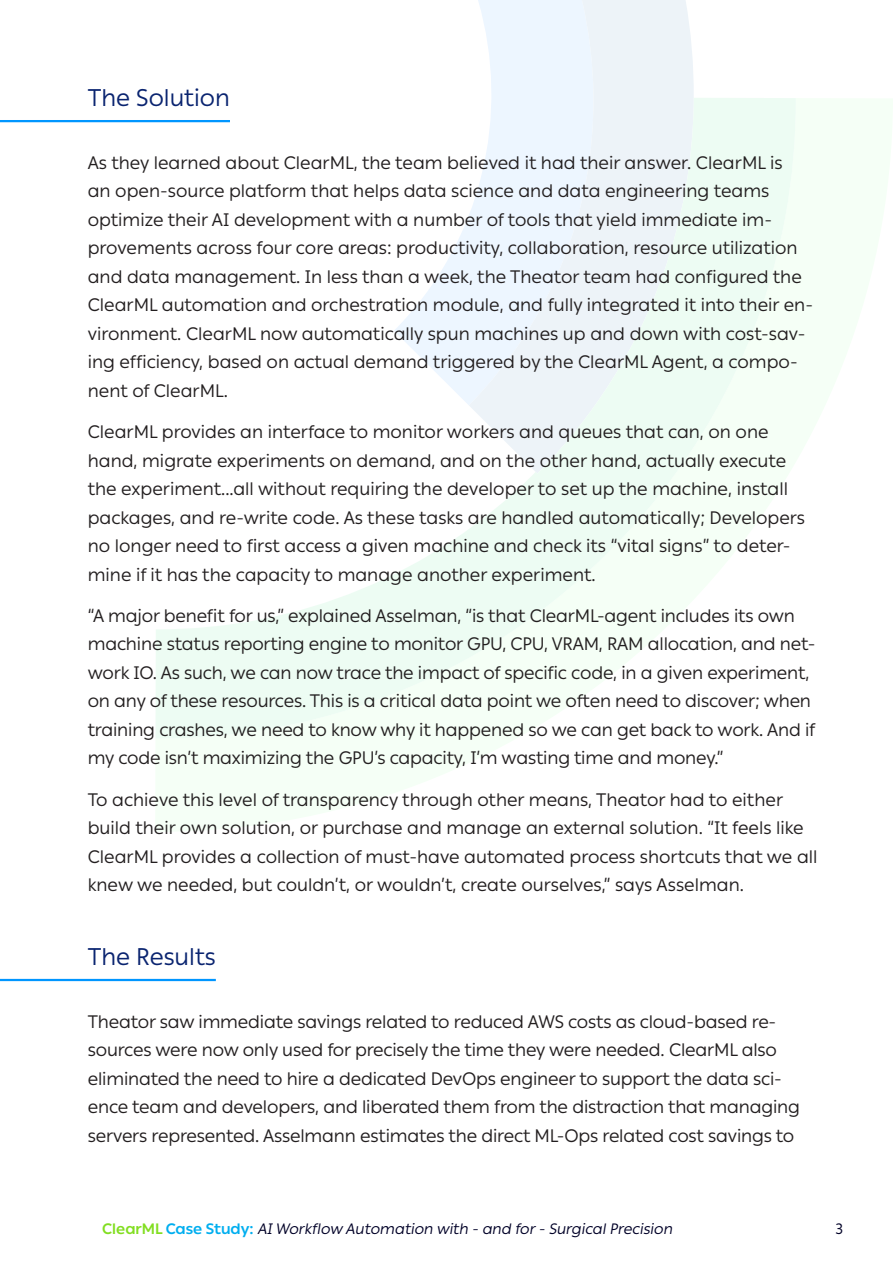
<style>
.page{position:relative;width:893px;height:1263px;background:#fff}
.page>*{position:absolute;margin:0;border:0;box-sizing:border-box;transform-origin:0 0}
.Title_-_Blue_Underli{font:24px "Ping L";color:#0a2470}
.Text{font:18px/28.5px "Ping L";color:#231f20}
.t1{font:italic 15px "Ping L";color:#010027}
.t2{font:15px "Ping L";color:#010027}
.s1{font-weight:700;font-style:normal;color:#82de21}
.s2{font-weight:700;font-style:normal;color:#00aeef}
</style>
<div class="page">
<div style="left:478px;top:0;width:216px;height:98px;background:#edf6ff"></div>
<svg style="left:155px;top:98px;width:641px;height:640px"></svg>
<hr style="left:0;top:120px;width:230px;height:2px;background:#0096ff">
<hr style="left:0;top:979px;width:216px;height:2px;background:#0096ff">
<p class="Title_-_Blue_Underli" style="left:88px;top:80px;width:144px">The Solution</p>
<p class="Text" style="left:88px;top:147px;width:727px">As they learned about ClearML, the team believed it had their answer. ClearML is<br>an open-source platform that helps data science and data engineering teams optimize their AI development with a number of tools that yield immediate im&shy;provements across four core areas: productivity, collaboration, resource utilization and data management. In less than a week, the Theator team had configured the ClearML automation and orchestration module, and fully integrated it into their en&shy;vironment. ClearML now automatically spun machines up and down with cost-sav&shy;ing efficiency, based on actual demand triggered by the ClearML Agent, a compo&shy;nent of ClearML.</p>
<p class="Text" style="left:88px;top:417px;width:719px">ClearML provides an interface to monitor workers and queues that can, on one hand, migrate experiments on demand, and on the other hand, actually execute the experiment...all without requiring the developer to set up the machine, install packages, and re-write code. As these tasks are handled automatically; Developers no longer need to first access a given machine and check its “vital signs” to deter&shy;mine if it has the capacity to manage another experiment.</p>
<p class="Text" style="left:88px;top:600px;width:729px">“A major benefit for us,” explained Asselman, “is that ClearML-agent includes its own machine status reporting engine to monitor GPU, CPU, VRAM, RAM allocation, and net&shy;work IO. As such, we can now trace the impact of specific code, in a given experiment, on any of these resources. This is a critical data point we often need to discover; when training crashes, we need to know why it happened so we can get back to work. And if my code isn’t maximizing the GPU’s capacity, I’m wasting time and money.”</p>
<p class="Text" style="left:88px;top:784px;width:731px">To achieve this level of transparency through other means, Theator had to either build their own solution, or purchase and manage an external solution. “It feels like ClearML provides a collection of must-have automated process shortcuts that we all knew we needed, but couldn’t, or wouldn’t, create ourselves,” says Asselman.</p>
<p class="Title_-_Blue_Underli" style="left:88px;top:939px;width:130px">The Results</p>
<p class="Text" style="left:88px;top:1006px;width:714px">Theator saw immediate savings related to reduced AWS costs as cloud-based re&shy;sources were now only used for precisely the time they were needed. ClearML also eliminated the need to hire a dedicated DevOps engineer to support the data sci&shy;ence team and developers, and liberated them from the distraction that managing servers represented. Asselmann estimates the direct ML-Ops related cost savings to</p>
<p class="t1" style="left:102px;top:1217px;width:575px"><span class="s1">C l e a r M L</span> <span class="s2">Ca s e St u d y :</span> AIWorkflow Automation with - and for- SurgicalPrecision</p>
<p class="t2" style="left:835px;top:1217px;width:9px">3</p>
</div>
